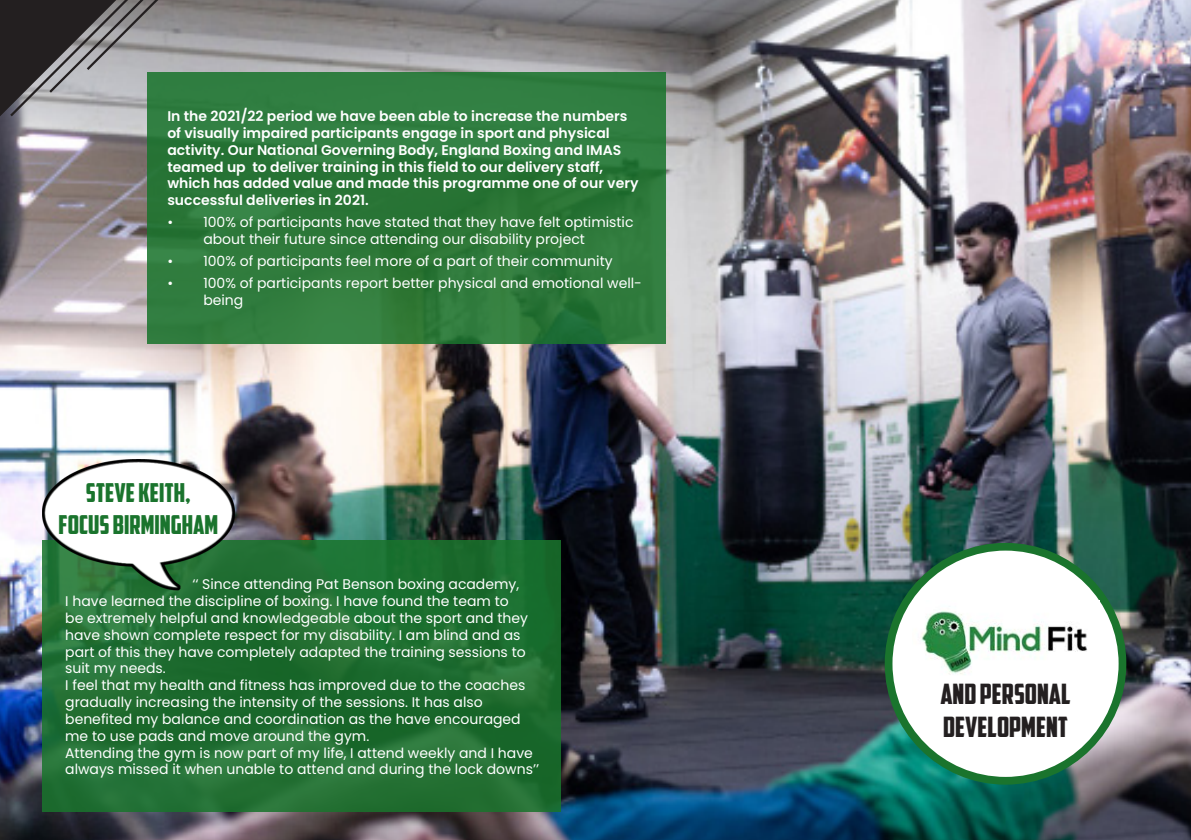
<style>
.page{position:relative;width:1191px;height:840px;background:#fff}
.page>*{position:absolute;margin:0;border:0;box-sizing:border-box;transform-origin:0 0}
.t1{font:28px/33.6px "American Captain";color:#231f20}
.t2{font:26px "American Captain";color:#1a742d}
.t3{font:14px/16.8px "Poppins";color:#fff}
.t4{font:600 14px/16.8px "Poppins";color:#fff}
</style>
<div class="page">
<img style="left:0;top:0;width:1191px;height:839px">
<div style="left:147px;top:72px;width:518px;height:271px;background:#2f7b3d"></div>
<svg style="left:42px;top:540px;width:519px;height:271px;fill:#1e6e31"></svg>
<img style="left:42px;top:459px;width:192px;height:131px">
<svg style="left:0;top:0;width:158px;height:116px"></svg>
<div style="left:888px;top:546px;width:234px;height:234px;background:#fff;border-radius:50%"></div>
<div style="left:884px;top:542px;width:242px;height:242px;border:8px solid #1a742d;border-radius:50%"></div>
<img style="left:921px;top:611px;width:167px;height:64px">
<p class="t4" style="left:167px;top:108px;width:472px">In the 2021/22 period we have been able to increase the numbers of visually impaired participants engage in sport and physical activity. Our National Governing Body, England Boxing and IMAS teamed up to deliver training in this field to our delivery staff, which has added value and made this programme one of our very successful deliveries in 2021.</p>
<p class="t3" style="left:203px;top:214px;width:432px;text-indent:-36px">• 100% of participants have stated that they have felt optimistic about their future since attending our disability project</p>
<p class="t3" style="left:167px;top:253px;width:447px">• 100% of participants feel more of a part of their community</p>
<p class="t3" style="left:203px;top:275px;width:440px;text-indent:-36px">• 100% of participants report better physical and emotional well&shy;being</p>
<p class="t2" style="left:86px;top:477px;width:106px">STEVE KEITH,</p>
<p class="t2" style="left:59px;top:508px;width:161px">FOCUS BIRMINGHAM</p>
<p class="t3" style="left:65px;top:575px;width:464px;text-indent:127px">‘‘ Since attending Pat Benson boxing academy,<br>I have learned the discipline of boxing. I have found the team to be extremely helpful and knowledgeable about the sport and they have shown complete respect for my disability. I am blind and as part of this they have completely adapted the training sessions to suit my needs.</p>
<p class="t3" style="left:65px;top:676px;width:462px">I feel that my health and fitness has improved due to the coaches gradually increasing the intensity of the sessions. It has also benefited my balance and coordination as the have encouraged me to use pads and move around the gym.</p>
<p class="t3" style="left:65px;top:743px;width:475px">Attending the gym is now part of my life, I attend weekly and I have always missed it when unable to attend and during the lock downs’’</p>
<p class="t1" style="left:940px;top:676px;width:132px">AND PERSONAL<br>DEVELOPMENT</p>
</div>
